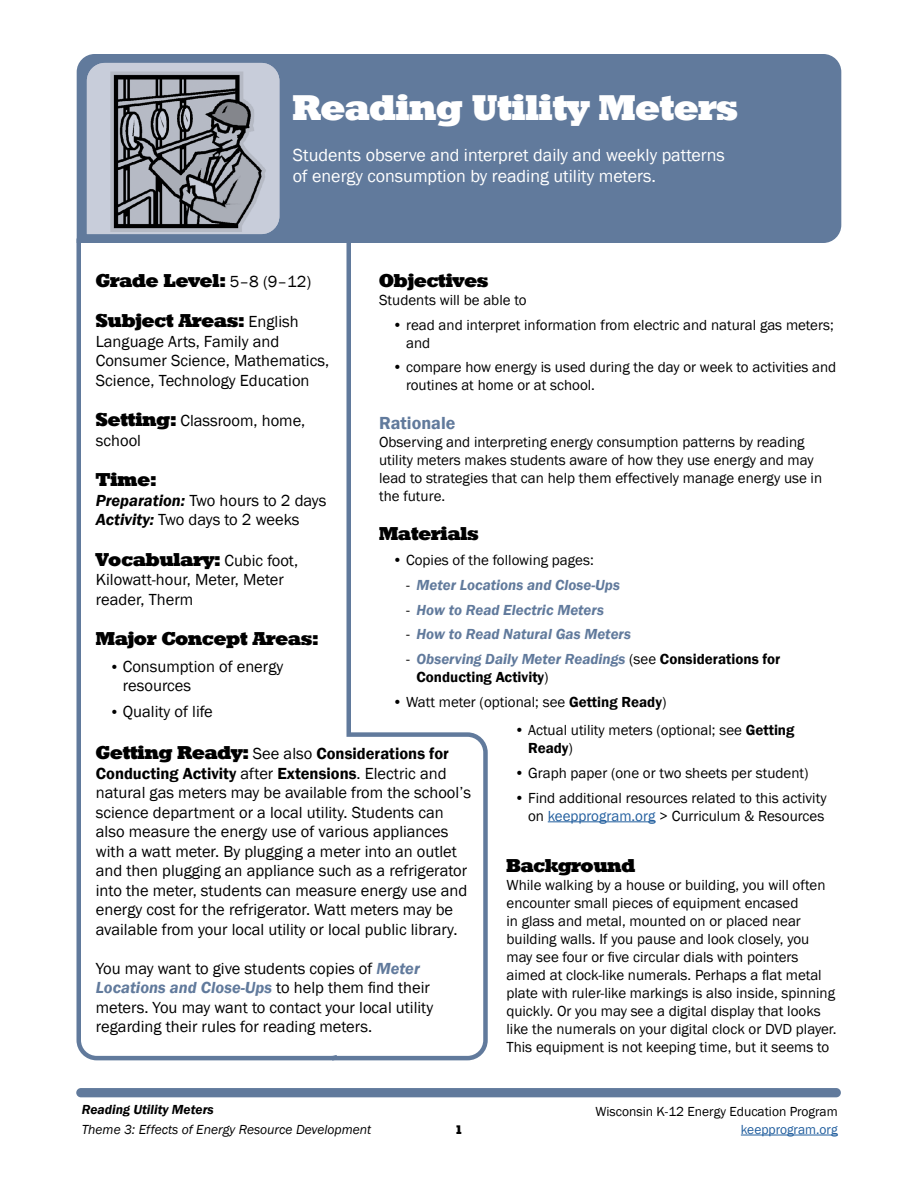
<style>
.page{position:relative;width:918px;height:1188px;background:#fff}
.page>*{position:absolute;margin:0;border:0;box-sizing:border-box;transform-origin:0 0}
.t1{font:34.5px "Roland";color:#fff}
.t2{font:18px "Roland";color:#000}
.t3{font:18px/21px "Franklin Gothic";color:#fff}
.t4{font:600 18px "Franklin Gothic";color:#617a9c}
.t5{font:16.5px/19.5px "Franklin Gothic";color:#000}
.t6{font:15px/18px "Franklin Gothic";color:#000}
.t7{font:italic 600 15px "Franklin Gothic";color:#617a9c}
.t8{font:600 15px/18px "Franklin Gothic";color:#000}
.t9{font:italic 13.5px "Franklin Gothic";color:#000}
.t10{font:13.5px "Franklin Gothic";color:#000}
.t11{font:italic 600 13.5px "Franklin Gothic";color:#000}
.t12{font:13.5px "Franklin Gothic";color:#215e9e}
.t13{font:12px "Roland";color:#000}
.s1{font-weight:400;font-style:normal;color:#000}
.s2{font-weight:400}
.s3{font-style:italic;color:#617a9c}
.s4{font-weight:600}
.s5{font-family:"Franklin Gothic";font-size:16.5px}
.s6{font-family:"Roland";font-size:18px}
.s7{font-weight:600;font-style:italic}
.s8{font-size:15px}
.s9{font-weight:600;font-style:italic;color:#617a9c}
.s10{color:#215e9e}
</style>
<div class="page">
<div style="left:76px;top:1088px;width:765px;height:9px;background:#617a9c;border-radius:5px"></div>
<hr style="left:741px;top:1135px;width:97px;height:1px;background:#215e9e">
<div style="left:77px;top:54px;width:764px;height:189px;background:#617a9c"></div>
<img style="left:87px;top:63px;width:192px;height:171px">
<svg style="left:76px;top:236px;width:414px;height:825px"></svg>
<hr style="left:548px;top:821px;width:107px;height:1px;background:#215e9e">
<h1 class="t1" style="left:293px;top:88px;width:446px">Reading Utility Meters</h1>
<p class="t3" style="left:293px;top:145px;width:434px">Students observe and interpret daily and weekly patterns of energy consumption by reading utility meters.</p>
<p class="t2" style="left:379px;top:270px;width:111px">Objectives</p>
<p class="t6" style="left:379px;top:291px;width:149px">Students will be able to</p>
<p class="t6" style="left:406px;top:316px;width:429px;text-indent:-14px">• read and interpret information from electric and natural gas meters; and</p>
<p class="t6" style="left:406px;top:359px;width:432px;text-indent:-14px">• compare how energy is used during the day or week to activities and routines at home or at school.</p>
<p class="t4" style="left:379px;top:412px;width:78px">Rationale</p>
<p class="t6" style="left:379px;top:434px;width:445px">Observing and interpreting energy consumption patterns by reading utility meters makes students aware of how they use energy and may lead to strategies that can help them effectively manage energy use in the future.</p>
<p class="t2" style="left:379px;top:523px;width:101px">Materials</p>
<p class="t6" style="left:393px;top:551px;width:203px">• Copies of the following pages:</p>
<p class="t7" style="left:406px;top:575px;width:215px"><span class="s1">-</span> Meter Locations and Close-Ups</p>
<p class="t7" style="left:406px;top:600px;width:199px"><span class="s1">-</span> How to Read Electric Meters</p>
<p class="t7" style="left:406px;top:625px;width:226px"><span class="s1">-</span> How to Read Natural Gas Meters</p>
<p class="t8" style="left:417px;top:650px;width:365px;text-indent:-10px"><span class="s2">-</span> <span class="s3">Observing Daily Meter Readings</span> <span class="s2">(see</span> Considerations for<br>Conducting Activity<span class="s2">)</span></p>
<p class="t6" style="left:393px;top:693px;width:275px">• Watt meter (optional; see <span class="s4">Getting Ready</span>)</p>
<p class="t2" style="left:96px;top:270px;width:217px">Grade Level: <span class="s5">5–8 (9–12)</span></p>
<p class="t2" style="left:96px;top:310px;width:204px">Subject Areas: <span class="s5">English</span></p>
<p class="t5" style="left:96px;top:332px;width:235px">Language Arts, Family and<br>Consumer Science, Mathematics,<br>Science, Technology Education</p>
<p class="t5" style="left:96px;top:412px;width:211px"><span class="s6">Setting:</span> Classroom, home, school</p>
<p class="t2" style="left:96px;top:469px;width:62px">Time:</p>
<p class="t5" style="left:96px;top:491px;width:232px"><span class="s7">Preparation:</span> Two hours to 2 days<br><span class="s7">Activity:</span> Two days to 2 weeks</p>
<p class="t2" style="left:96px;top:549px;width:204px">Vocabulary: <span class="s5">Cubic foot,</span></p>
<p class="t5" style="left:96px;top:571px;width:190px">Kilowatt-hour, Meter, Meter reader, Therm</p>
<p class="t2" style="left:96px;top:628px;width:224px">Major Concept Areas:</p>
<p class="t5" style="left:123px;top:657px;width:162px;text-indent:-14px"><span class="s8">•</span> Consumption of energy resources</p>
<p class="t5" style="left:109px;top:703px;width:105px"><span class="s8">•</span> Quality of life</p>
<p class="t5" style="left:96px;top:745px;width:377px"><span class="s6">Getting Ready:</span> See also <span class="s4">Considerations for Conducting Activity</span> after <span class="s4">Extensions</span>. Electric and natural gas meters may be available from the school’s science department or a local utility. Students can also measure the energy use of various appliances with a watt meter. By plugging a meter into an outlet and then plugging an appliance such as a refrigerator into the meter, students can measure energy use and energy cost for the refrigerator. Watt meters may be available from your local utility or local public library.</p>
<p class="t5" style="left:96px;top:959px;width:339px">You may want to give students copies of <span class="s9">Meter Locations and Close-Ups</span> to help them find their meters. You may want to contact your local utility regarding their rules for reading meters.</p>
<p class="t6" style="left:528px;top:722px;width:268px;text-indent:-14px">• Actual utility meters (optional; see <span class="s4">Getting<br>Ready</span>)</p>
<p class="t6" style="left:515px;top:764px;width:295px">• Graph paper (one or two sheets per student)</p>
<p class="t6" style="left:515px;top:789px;width:313px;text-align:right">• Find additional resources related to this activity on <span class="s10">keepprogram.org</span> &gt; Curriculum &amp; Resources</p>
<p class="t2" style="left:507px;top:855px;width:130px">Background</p>
<p class="t6" style="left:507px;top:876px;width:332px">While walking by a house or building, you will often encounter small pieces of equipment encased<br>in glass and metal, mounted on or placed near building walls. If you pause and look closely, you may see four or five circular dials with pointers aimed at clock-like numerals. Perhaps a flat metal plate with ruler-like markings is also inside, spinning quickly. Or you may see a digital display that looks like the numerals on your digital clock or DVD player.<br>This equipment is not keeping time, but it seems to</p>
<p class="t11" style="left:82px;top:1101px;width:134px">Reading Utility Meters</p>
<p class="t10" style="left:596px;top:1103px;width:244px">Wisconsin K-12 Energy Education Program</p>
<p class="t9" style="left:82px;top:1121px;width:291px">Theme 3: Effects of Energy Resource Development</p>
<p class="t12" style="left:741px;top:1121px;width:98px">keepprogram.org</p>
<p class="t13" style="left:455px;top:1123px;width:9px">1</p>
</div>
